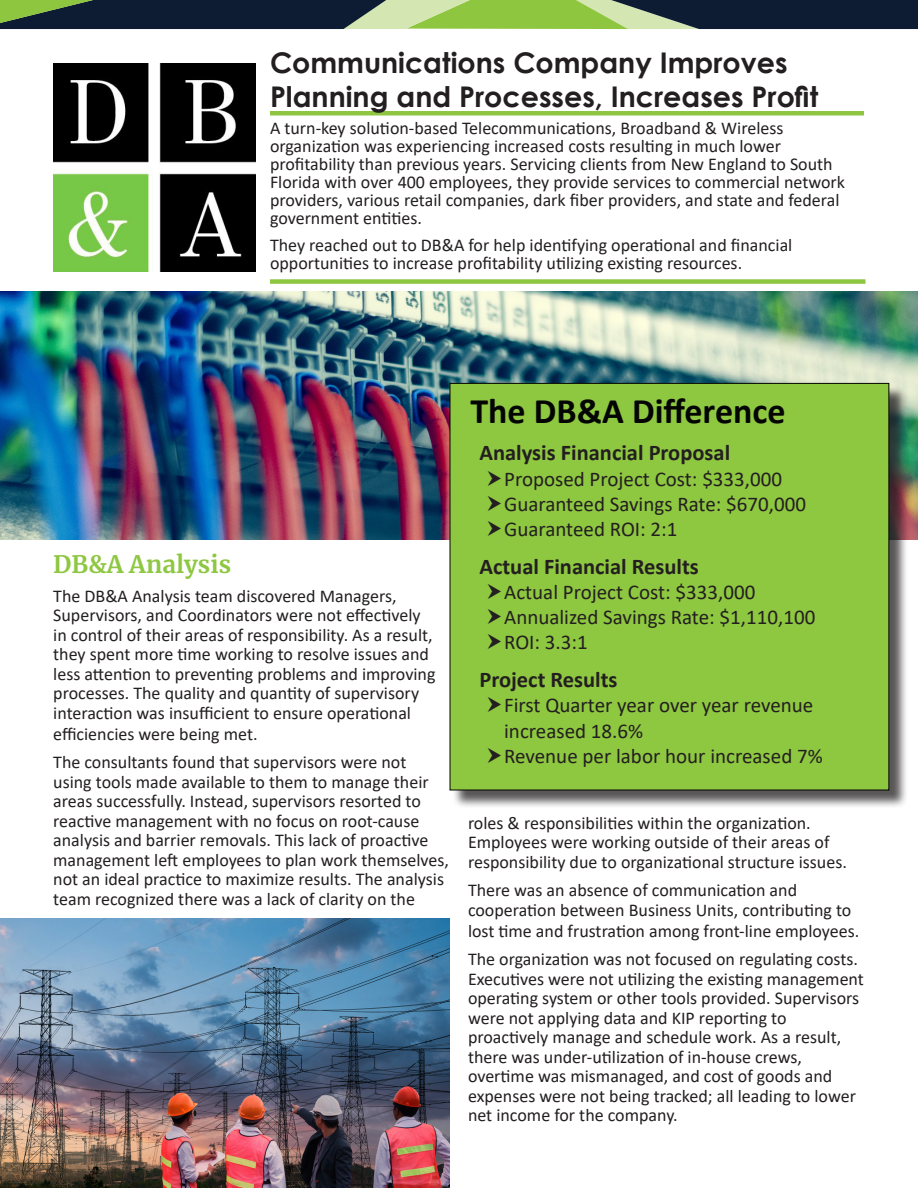
<style>
.page{position:relative;width:918px;height:1188px;background:#fff}
.page>*{position:absolute;margin:0;border:0;box-sizing:border-box;transform-origin:0 0}
.Paragraph_Style_1{font:700 36px "Calibri";color:#040503}
.t1{font:700 28.5px/34.2px "Century Gothic";color:#231f20}
.Paragraph_Style_1-2{font:700 24px "Merriweather";color:#8ec741}
.t2{font:700 22.5px "Calibri";color:#231f20}
.t3{font:21px/25.2px "Calibri";color:#231f20}
.Paragraph_Style_1-3{font:18px/19.5px "Calibri";color:#231f20}
</style>
<div class="page">
<div style="left:270px;top:111px;width:594px;height:5px;background:#8ec641"></div>
<div style="left:270px;top:279px;width:596px;height:5px;background:#8dc63f"></div>
<img style="left:53px;top:63px;width:203px;height:209px">
<svg style="left:0;top:0;width:918px;height:29px;background:#455d47"></svg>
<img style="left:0;top:292px;width:918px;height:248px">
<img style="left:0;top:918px;width:450px;height:270px">
<div style="left:452px;top:385px;width:456px;height:424px;background:#231f20;opacity:.75"></div>
<div style="left:450px;top:383px;width:439px;height:407px;background:#8ec740"></div>
<p class="t1" style="left:270px;top:45px;width:550px">Communications Company Improves<br>Planning and Processes, Increases Profit</p>
<p class="Paragraph_Style_1-3" style="left:270px;top:119px;width:577px;line-height:18px">A turn-key solution-based Telecommunications, Broadband &amp; Wireless organization was experiencing increased costs resulting in much lower profitability than previous years. Servicing clients from New England to South Florida with over 400 employees, they provide services to commercial network providers, various retail companies, dark fiber providers, and state and federal government entities.</p>
<p class="Paragraph_Style_1-3" style="left:270px;top:236px;width:524px;line-height:18px">They reached out to DB&amp;A for help identifying operational and financial opportunities to increase profitability utilizing existing resources.</p>
<p class="Paragraph_Style_1-2" style="left:53px;top:548px;width:179px">DB&amp;A Analysis</p>
<p class="Paragraph_Style_1-3" style="left:53px;top:585px;width:384px">The DB&amp;A Analysis team discovered Managers, Supervisors, and Coordinators were not effectively in control of their areas of responsibility. As a result, they spent more time working to resolve issues and less attention to preventing problems and improving processes. The quality and quantity of supervisory interaction was insufficient to ensure operational efficiencies were being met.</p>
<p class="Paragraph_Style_1-3" style="left:53px;top:752px;width:397px">The consultants found that supervisors were not using tools made available to them to manage their areas successfully. Instead, supervisors resorted to reactive management with no focus on root-cause analysis and barrier removals. This lack of proactive management left employees to plan work themselves, not an ideal practice to maximize results. The analysis team recognized there was a lack of clarity on the</p>
<p class="Paragraph_Style_1" style="left:470px;top:385px;width:317px">The DB&amp;A Difference</p>
<p class="t2" style="left:479px;top:437px;width:252px">Analysis Financial Proposal</p>
<p class="t3" style="left:504px;top:465px;width:279px">Proposed Project Cost: $333,000</p>
<p class="t3" style="left:504px;top:491px;width:303px">Guaranteed Savings Rate: $670,000</p>
<p class="t3" style="left:504px;top:516px;width:175px">Guaranteed ROI: 2:1</p>
<p class="t2" style="left:479px;top:550px;width:221px">Actual Financial Results</p>
<p class="t3" style="left:504px;top:579px;width:253px">Actual Project Cost: $333,000</p>
<p class="t3" style="left:504px;top:604px;width:313px">Annualized Savings Rate: $1,110,100</p>
<p class="t3" style="left:504px;top:629px;width:85px">ROI: 3.3:1</p>
<p class="t2" style="left:479px;top:664px;width:140px">Project Results</p>
<p class="t3" style="left:504px;top:692px;width:311px">First Quarter year over year revenue increased 18.6%</p>
<p class="t3" style="left:504px;top:743px;width:320px">Revenue per labor hour increased 7%</p>
<p class="Paragraph_Style_1-3" style="left:468px;top:813px;width:380px">roles &amp; responsibilities within the organization.<br>Employees were working outside of their areas of responsibility due to organizational structure issues.</p>
<p class="Paragraph_Style_1-3" style="left:468px;top:880px;width:393px;line-height:20.2px">There was an absence of communication and cooperation between Business Units, contributing to lost time and frustration among front-line employees.</p>
<p class="Paragraph_Style_1-3" style="left:468px;top:949px;width:397px">The organization was not focused on regulating costs.<br>Executives were not utilizing the existing management operating system or other tools provided. Supervisors were not applying data and KIP reporting to proactively manage and schedule work. As a result, there was under-utilization of in-house crews, overtime was mismanaged, and cost of goods and expenses were not being tracked; all leading to lower net income for the company.</p>
</div>
